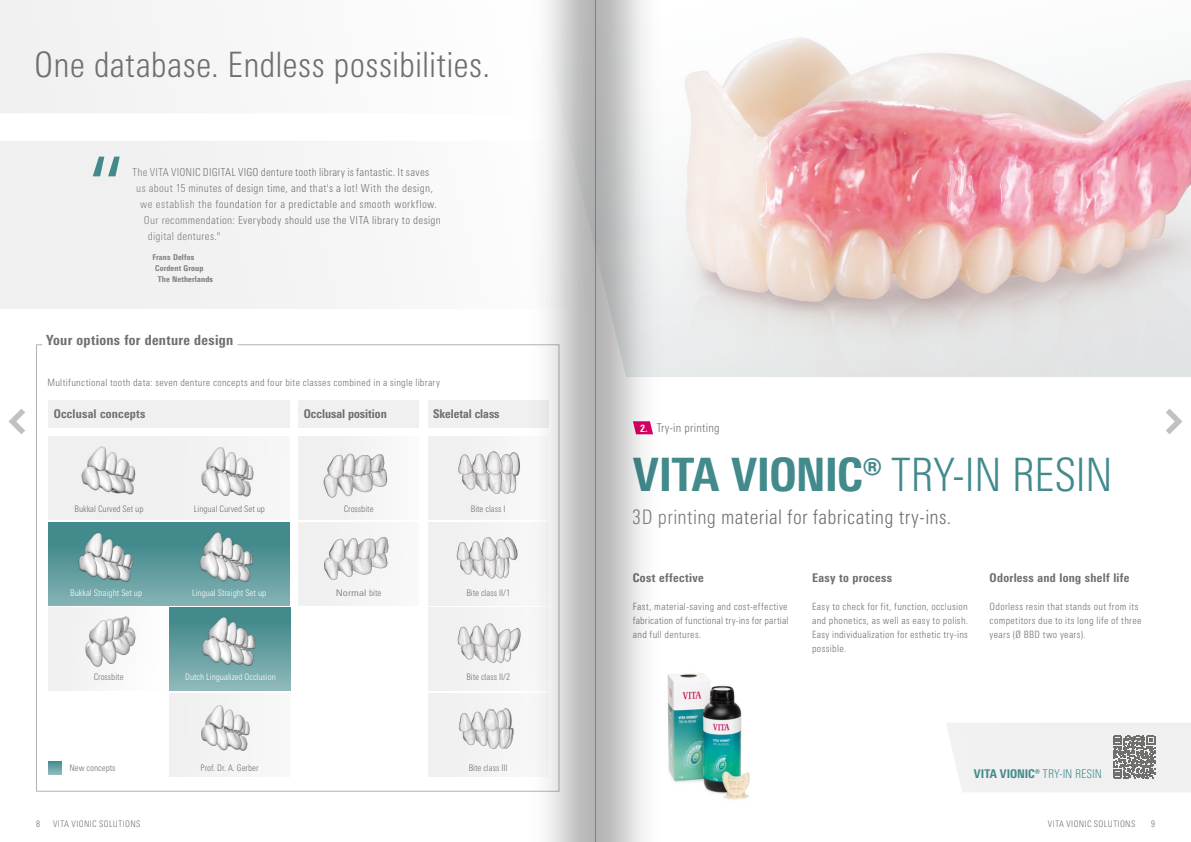
<style>
.page{position:relative;width:1191px;height:842px;background:#fff}
.page>*{position:absolute;margin:0;border:0;box-sizing:border-box;transform-origin:0 0}
.t1{font:800 condensed 46px "Univers Next Pro";letter-spacing:-.02em;color:#438a8d}
.t2{font:300 condensed 35px "Univers Next Pro";letter-spacing:.005em;color:#6f6f6e}
.t3{font:300 condensed 20px "Univers Next Pro";letter-spacing:.015em;color:#6f6f6e}
.t4{font:800 condensed 14px "Univers Next Pro";letter-spacing:.02em;color:#6f6f6e}
.t5{font:800 condensed 12px "Univers Next Pro";letter-spacing:.02em;color:#6f6f6e}
.t6{font:800 condensed 12px "Univers Next Pro";color:#6f6f6e}
.t7{font:800 condensed 12px "Univers Next Pro";letter-spacing:-.01em;color:#438a8d}
.t8{font:300 condensed 12px "Univers Next Pro";letter-spacing:.02em;color:#6f6f6e}
.t9{font:300 condensed 11px "Univers Next Pro";letter-spacing:.03em;color:#6f6f6e}
.t10{font:300 condensed 10px/14px "Univers Next Pro";letter-spacing:.03em;color:#6f6f6e;text-align:justify}
.t11{font:800 condensed 10px "Univers Next Pro";color:#fff}
.t12{font:300 condensed 9px "Univers Next Pro";color:#6f6f6e}
.t13{font:300 condensed 9px "Univers Next Pro";color:#fff}
.t14{font:300 condensed 9px "Univers Next Pro";letter-spacing:.035em;color:#6f6f6e}
.t15{font:300 condensed 9px "Univers Next Pro";color:#6f6f6e;scale:1.3 1}
.t16{font:800 condensed 8px "Univers Next Pro";letter-spacing:.02em;color:#6f6f6e}
.s1{font-weight:300}
</style>
<div class="page">
<div style="left:0;top:0;width:175px;height:113px;background:#f3f3f3"></div>
<img style="left:737px;top:37px;width:454px;height:340px">
<div style="left:428px;top:436px;width:120px;height:84px;background:#f0f0f0"></div>
<div style="left:428px;top:522px;width:120px;height:84px;background:#f0f0f0"></div>
<div style="left:428px;top:607px;width:120px;height:84px;background:#f0f0f0"></div>
<div style="left:428px;top:693px;width:120px;height:83px;background:#f0f0f0"></div>
<div style="left:49px;top:436px;width:241px;height:84px;background:#f0f0f0"></div>
<div style="left:298px;top:436px;width:121px;height:84px;background:#f0f0f0"></div>
<div style="left:298px;top:522px;width:121px;height:84px;background:#f0f0f0"></div>
<div style="left:49px;top:607px;width:241px;height:84px;background:#f0f0f0"></div>
<div style="left:169px;top:693px;width:121px;height:83px;background:#f0f0f0"></div>
<div style="left:49px;top:522px;width:241px;height:83px;background:linear-gradient(to bottom,#368285,#80b0b2)"></div>
<div style="left:169px;top:607px;width:121px;height:84px;background:linear-gradient(to bottom,#388386,#8eb8ba)"></div>
<img style="left:323px;top:453px;width:64px;height:45px">
<img style="left:324px;top:537px;width:65px;height:43px">
<img style="left:201px;top:705px;width:49px;height:46px">
<img style="left:85px;top:616px;width:55px;height:53px">
<img style="left:202px;top:612px;width:58px;height:56px">
<img style="left:77px;top:530px;width:58px;height:56px">
<img style="left:196px;top:527px;width:60px;height:60px">
<img style="left:81px;top:446px;width:55px;height:49px">
<img style="left:201px;top:447px;width:53px;height:50px">
<div style="left:49px;top:400px;width:241px;height:28px;background:#f0f0f0"></div>
<div style="left:298px;top:400px;width:121px;height:28px;background:#f0f0f0"></div>
<div style="left:428px;top:400px;width:120px;height:28px;background:#f0f0f0"></div>
<svg style="left:49px;top:761px;width:13px;height:13px"></svg>
<div style="left:0;top:141px;width:337px;height:168px;background:#f1f1f1"></div>
<svg style="left:946px;top:723px;width:245px;height:69px"></svg>
<img style="left:737px;top:704px;width:13px;height:96px">
<svg style="left:93px;top:157px;width:27px;height:19px"></svg>
<img style="left:454px;top:0;width:283px;height:842px">
<svg style="left:1166px;top:409px;width:16px;height:25px"></svg>
<svg style="left:9px;top:409px;width:16px;height:25px"></svg>
<h2 class="t2" style="left:34px;top:45px;width:457px">One database. Endless possibilities.</h2>
<p class="t9" style="left:132px;top:166px;width:298px">The VITA VIONIC DIGITAL VIGO denture tooth library is fantastic. It saves</p>
<p class="t9" style="left:136px;top:182px;width:298px">us about 15 minutes of design time, and that's a lot! With the design,</p>
<p class="t9" style="left:140px;top:198px;width:298px">we establish the foundation for a predictable and smooth workflow.</p>
<p class="t9" style="left:144px;top:214px;width:298px">Our recommendation: Everybody should use the VITA library to design</p>
<p class="t9" style="left:148px;top:230px;width:74px">digital dentures."</p>
<p class="t16" style="left:152px;top:252px;width:43px">Frans Delfos</p>
<p class="t16" style="left:155px;top:263px;width:50px">Cordent Group</p>
<p class="t16" style="left:158px;top:274px;width:57px">The Netherlands</p>
<h3 class="t4" style="left:46px;top:331px;width:189px">Your options for denture design</h3>
<p class="t10" style="left:47px;top:375px;width:394px">Multifunctional tooth data: seven denture concepts and four bite classes combined in a single library</p>
<p class="t5" style="left:54px;top:406px;width:93px">Occlusal concepts</p>
<p class="t6" style="left:304px;top:406px;width:85px">Occlusal position</p>
<p class="t6" style="left:433px;top:406px;width:68px">Skeletal class</p>
<p class="t12" style="left:74px;top:504px;width:71px">Bukkal Curved Set up</p>
<p class="t12" style="left:194px;top:504px;width:73px">Lingual Curved Set up</p>
<p class="t12" style="left:344px;top:504px;width:31px">Crossbite</p>
<p class="t12" style="left:471px;top:504px;width:36px">Bite class I</p>
<p class="t13" style="left:70px;top:588px;width:74px">Bukkal Straight Set up</p>
<p class="t13" style="left:192px;top:588px;width:76px">Lingual Straight Set up</p>
<p class="t15" style="left:336px;top:588px;width:37px">Normal bite</p>
<p class="t12" style="left:466px;top:588px;width:45px">Bite class II/1</p>
<p class="t12" style="left:94px;top:672px;width:31px">Crossbite</p>
<p class="t13" style="left:185px;top:672px;width:92px">Dutch Lingualized Occlusion</p>
<p class="t12" style="left:466px;top:672px;width:45px">Bite class II/2</p>
<p class="t12" style="left:69px;top:763px;width:48px">New concepts</p>
<p class="t12" style="left:201px;top:763px;width:60px">Prof. Dr. A. Gerber</p>
<p class="t12" style="left:469px;top:763px;width:40px">Bite class III</p>
<p class="t11" style="left:640px;top:422px;width:9px">2.</p>
<p class="t8" style="left:657px;top:421px;width:64px">Try-in printing</p>
<h1 class="t1" style="left:633px;top:447px;width:481px">VITA VIONIC® <span class="s1">TRY-IN RESIN</span></h1>
<h3 class="t3" style="left:633px;top:506px;width:320px">3D printing material for fabricating try-ins.</h3>
<p class="t5" style="left:633px;top:571px;width:72px">Cost effective</p>
<p class="t10" style="left:633px;top:599px;width:157px">Fast, material-saving and cost-effective fabrication of functional try-ins for partial and full dentures.</p>
<p class="t5" style="left:812px;top:571px;width:82px">Easy to process</p>
<p class="t10" style="left:812px;top:599px;width:157px">Easy to check for fit, function, occlusion and phonetics, as well as easy to polish.<br>Easy individualization for esthetic try-ins possible.</p>
<p class="t5" style="left:989px;top:571px;width:141px">Odorless and long shelf life</p>
<p class="t10" style="left:989px;top:599px;width:153px;text-align:left">Odorless resin that stands out from its competitors due to its long life of three years (Ø BBD two years).</p>
<p class="t7" style="left:974px;top:767px;width:130px">VITA VIONIC® <span class="s1">TRY-IN RESIN</span></p>
<p class="t12" style="left:36px;top:819px;width:5px">8</p>
<p class="t14" style="left:53px;top:819px;width:89px">VITA VIONIC SOLUTIONS</p>
<p class="t14" style="left:1048px;top:819px;width:89px">VITA VIONIC SOLUTIONS</p>
<p class="t12" style="left:1151px;top:819px;width:5px">9</p>
</div>
